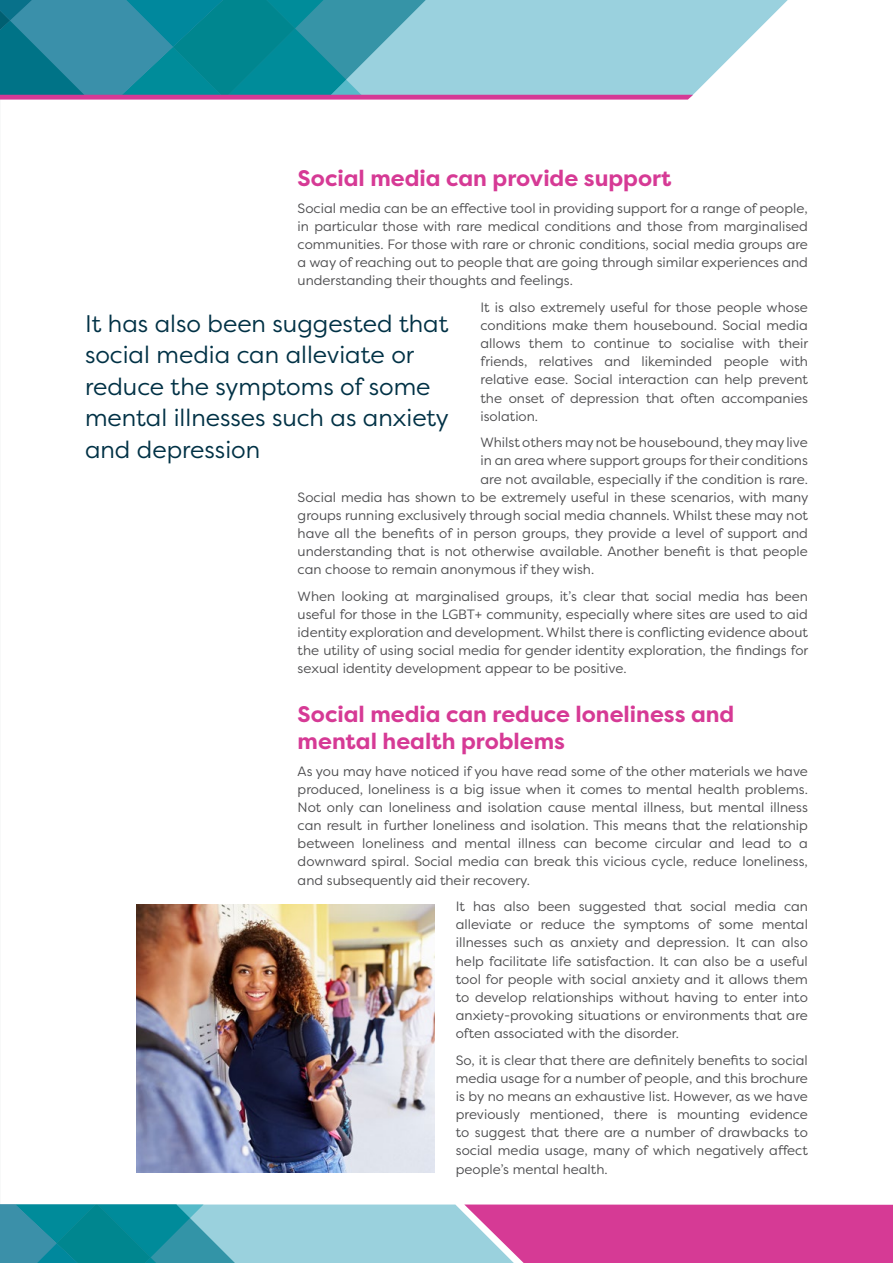
<style>
.page{position:relative;width:893px;height:1263px;background:#fff}
.page>*{position:absolute;margin:0;border:0;box-sizing:border-box;transform-origin:0 0}
.t1{font:24px/31.5px "Filson Pro";color:#003145}
.t2{font:700 22.5px/27.2px "Filson Pro";color:#d63a95}
.t3{font:13.5px/18.1px "Filson Pro";color:#4d4d4f;text-align:justify}
</style>
<div class="page">
<img style="left:137px;top:904px;width:298px;height:268px">
<svg style="left:0;top:1204px;width:893px;height:59px"></svg>
<svg style="left:693px;top:0;width:95px;height:95px"></svg>
<svg style="left:0;top:0;width:693px;height:100px"></svg>
<h2 class="t2" style="left:298px;top:165px;width:375px">Social media can provide support</h2>
<p class="t3" style="left:298px;top:199px;width:512px">Social media can be an effective tool in providing support for a range of people, in particular those with rare medical conditions and those from marginalised communities. For those with rare or chronic conditions, social media groups are a way of reaching out to people that are going through similar experiences and understanding their thoughts and feelings.</p>
<p class="t3" style="left:480px;top:298px;width:329px">It is also extremely useful for those people whose conditions make them housebound. Social media allows them to continue to socialise with their friends, relatives and likeminded people with relative ease. Social interaction can help prevent the onset of depression that often accompanies isolation.</p>
<p class="t3" style="left:480px;top:433px;width:329px">Whilst others may not be housebound, they may live</p>
<p class="t3" style="left:480px;top:451px;width:329px">in an area where support groups for their conditions</p>
<p class="t3" style="left:480px;top:469px;width:329px">are not available, especially if the condition is rare.</p>
<p class="t3" style="left:298px;top:488px;width:512px">Social media has shown to be extremely useful in these scenarios, with many</p>
<p class="t3" style="left:298px;top:506px;width:512px">groups running exclusively through social media channels. Whilst these may not</p>
<p class="t3" style="left:298px;top:524px;width:512px">have all the benefits of in person groups, they provide a level of support and</p>
<p class="t3" style="left:298px;top:542px;width:512px">understanding that is not otherwise available. Another benefit is that people</p>
<p class="t3" style="left:298px;top:560px;width:298px">can choose to remain anonymous if they wish.</p>
<p class="t3" style="left:298px;top:587px;width:512px">When looking at marginalised groups, it’s clear that social media has been useful for those in the LGBT+ community, especially where sites are used to aid identity exploration and development. Whilst there is conflicting evidence about the utility of using social media for gender identity exploration, the findings for sexual identity development appear to be positive.</p>
<h2 class="t2" style="left:298px;top:701px;width:438px">Social media can reduce loneliness and mental health problems</h2>
<p class="t3" style="left:298px;top:762px;width:512px">As you may have noticed if you have read some of the other materials we have produced, loneliness is a big issue when it comes to mental health problems.<br>Not only can loneliness and isolation cause mental illness, but mental illness can result in further loneliness and isolation. This means that the relationship between loneliness and mental illness can become circular and lead to a downward spiral. Social media can break this vicious cycle, reduce loneliness, and subsequently aid their recovery.</p>
<p class="t3" style="left:456px;top:897px;width:354px">It has also been suggested that social media can alleviate or reduce the symptoms of some mental illnesses such as anxiety and depression. It can also help facilitate life satisfaction. It can also be a useful tool for people with social anxiety and it allows them to develop relationships without having to enter into anxiety-provoking situations or environments that are often associated with the disorder.</p>
<p class="t3" style="left:456px;top:1050px;width:354px">So, it is clear that there are definitely benefits to social media usage for a number of people, and this brochure is by no means an exhaustive list. However, as we have previously mentioned, there is mounting evidence to suggest that there are a number of drawbacks to social media usage, many of which negatively affect people’s mental health.</p>
<h1 class="t1" style="left:85px;top:307px;width:365px">It has also been suggested that social media can alleviate or reduce the symptoms of some mental illnesses such as anxiety and depression</h1>
</div>
